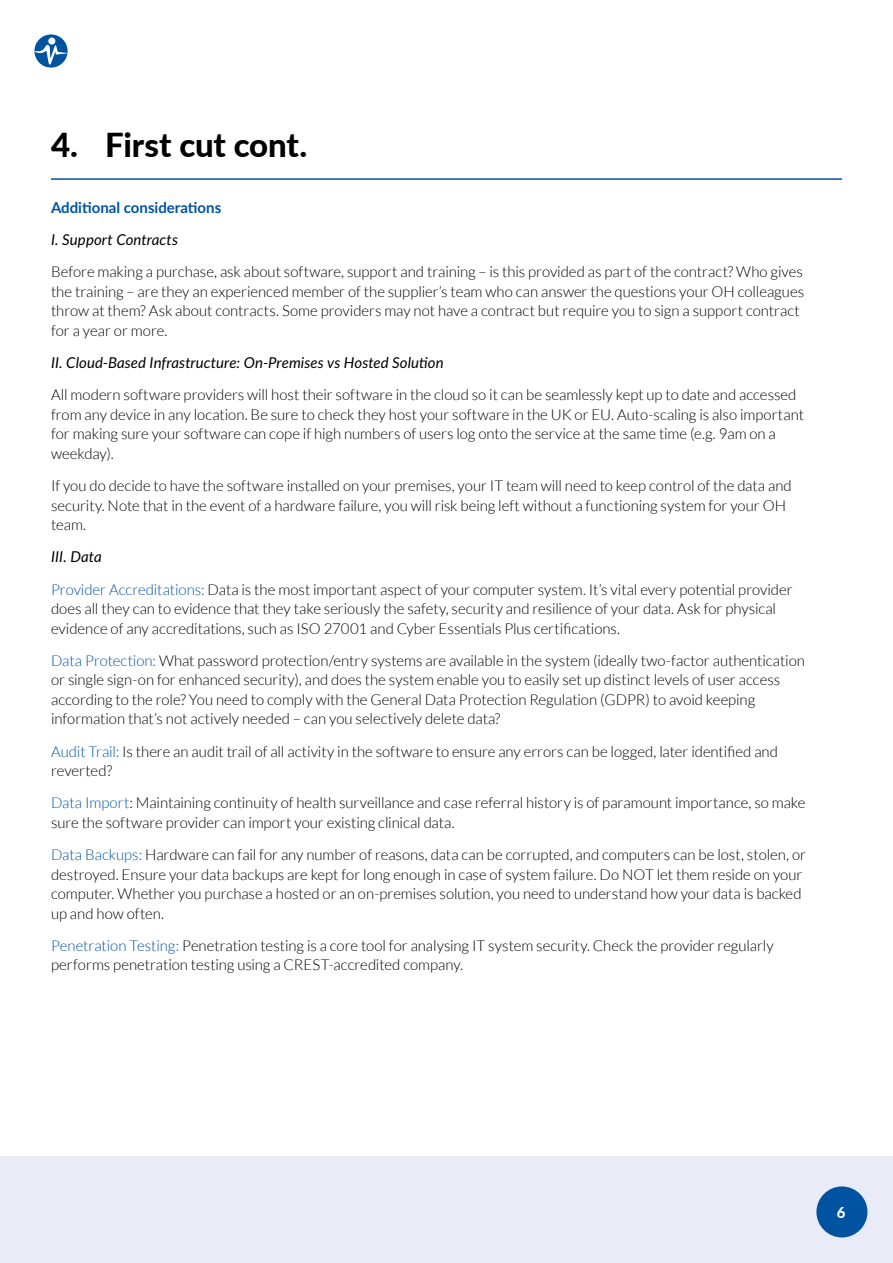
<style>
.page{position:relative;width:893px;height:1263px;background:#fff}
.page>*{position:absolute;margin:0;border:0;box-sizing:border-box;transform-origin:0 0}
.t1{font:800 33px "Lato";letter-spacing:-.005em;color:#000}
.t2{font:300 15px/19.5px "Lato";letter-spacing:-.005em;color:#000}
.t3{font:italic 15px "Lato";letter-spacing:.005em;color:#000}
.t4{font:700 15px "Lato";color:#0053a1}
.t5{font:800 15px "Lato";color:#fff}
.s1{font-weight:400;font-style:italic}
.s2{color:#0053a1}
</style>
<div class="page">
<svg style="left:34px;top:34px;width:34px;height:34px"></svg>
<svg style="left:34px;top:43px;width:34px;height:22px"></svg>
<div style="left:48px;top:38px;width:7px;height:7px;background:#fff;border-radius:50%"></div>
<hr style="left:51px;top:178px;width:791px;height:2px;background:#0053a1">
<div style="left:0;top:1157px;width:893px;height:106px;background:#e9ebf7"></div>
<div style="left:816px;top:1186px;width:51px;height:51px;background:#0053a1;border-radius:50%"></div>
<h1 class="t1" style="left:51px;top:121px;width:258px">4. First cut cont.</h1>
<p class="t4" style="left:51px;top:196px;width:172px">Additional considerations</p>
<p class="t3" style="left:51px;top:229px;width:128px">I. Support Contracts</p>
<p class="t2" style="left:51px;top:262px;width:755px">Before making a purchase, ask about software, support and training – is this provided as part of the contract? Who gives the training – are they an experienced member of the supplier’s team who can answer the questions your OH colleagues throw at them? Ask about contracts. Some providers may not have a contract but require you to sign a support contract for a year or more.</p>
<p class="t3" style="left:51px;top:352px;width:394px">II. Cloud-Based Infrastructure: On-Premises vs Hosted Solution</p>
<p class="t2" style="left:51px;top:385px;width:754px">All modern software providers will host their software in the cloud so it can be seamlessly kept up to date and accessed from any device in any location. Be sure to check they host your software in the UK or EU. Auto-scaling is also important for making sure your software can cope if high numbers of users log onto the service at the same time (e.g. 9am on a weekday).</p>
<p class="t2" style="left:51px;top:476px;width:742px">If you do decide to have the software installed on your premises, your IT team will need to keep control of the data and security. Note that in the event of a hardware failure, you will risk being left without a functioning system for your OH team.</p>
<p class="t2" style="left:51px;top:541px;width:743px;line-height:32.2px"><span class="s1">III. Data<br></span><span class="s2">Provider Accreditations:</span> Data is the most important aspect of your computer system. It’s vital every potential provider</p>
<p class="t2" style="left:51px;top:599px;width:727px">does all they can to evidence that they take seriously the safety, security and resilience of your data. Ask for physical evidence of any accreditations, such as ISO 27001 and Cyber Essentials Plus certifications.</p>
<p class="t2" style="left:51px;top:651px;width:755px"><span class="s2">Data Protection:</span> What password protection/entry systems are available in the system (ideally two-factor authentication or single sign-on for enhanced security), and does the system enable you to easily set up distinct levels of user access according to the role? You need to comply with the General Data Protection Regulation (GDPR) to avoid keeping information that’s not actively needed – can you selectively delete data?</p>
<p class="t2" style="left:51px;top:742px;width:728px"><span class="s2">Audit Trail:</span> Is there an audit trail of all activity in the software to ensure any errors can be logged, later identified and reverted?</p>
<p class="t2" style="left:51px;top:793px;width:756px"><span class="s2">Data Import</span>: Maintaining continuity of health surveillance and case referral history is of paramount importance, so make sure the software provider can import your existing clinical data.</p>
<p class="t2" style="left:51px;top:845px;width:757px"><span class="s2">Data Backups:</span> Hardware can fail for any number of reasons, data can be corrupted, and computers can be lost, stolen, or destroyed. Ensure your data backups are kept for long enough in case of system failure. Do NOT let them reside on your computer. Whether you purchase a hosted or an on-premises solution, you need to understand how your data is backed up and how often.</p>
<p class="t2" style="left:51px;top:936px;width:724px"><span class="s2">Penetration Testing:</span> Penetration testing is a core tool for analysing IT system security. Check the provider regularly performs penetration testing using a CREST-accredited company.</p>
<p class="t5" style="left:837px;top:1201px;width:10px">6</p>
</div>
